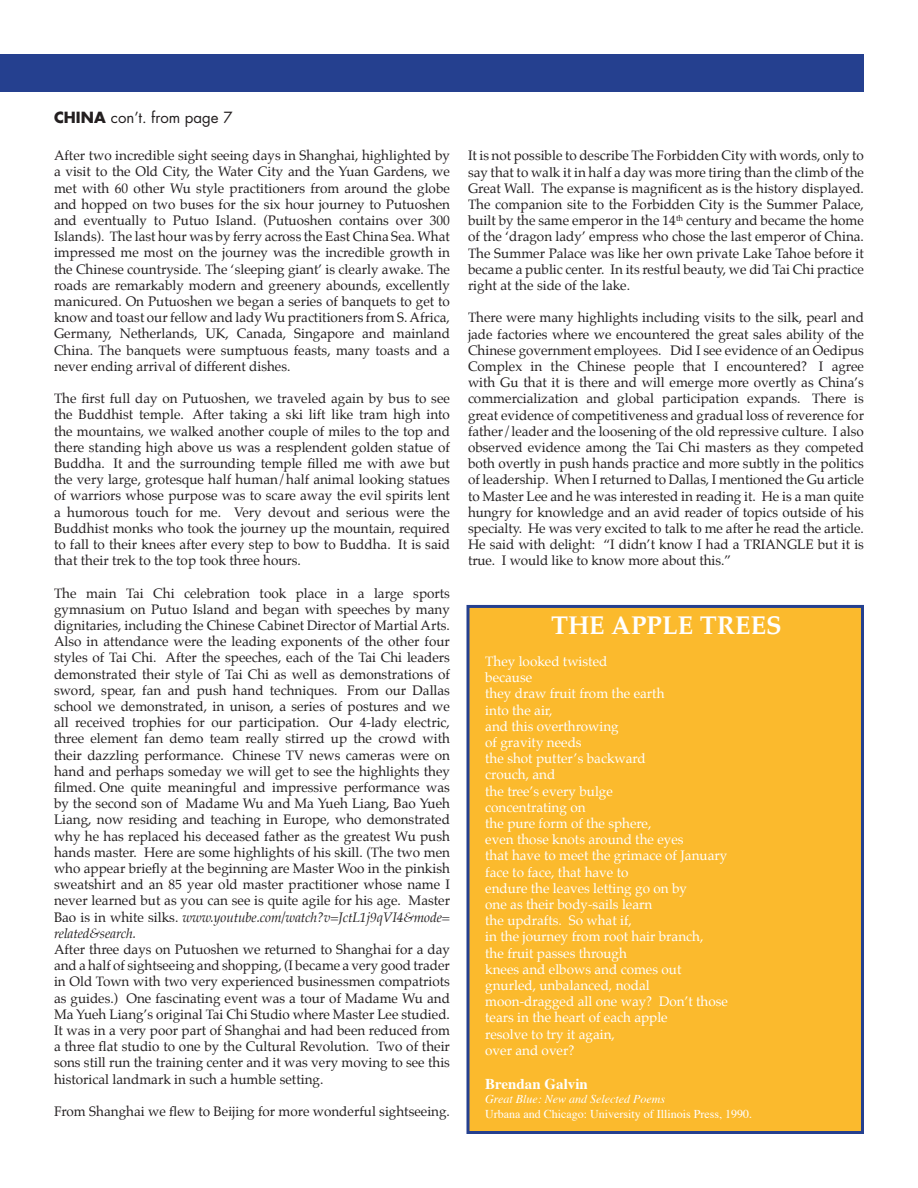
<style>
.page{position:relative;width:918px;height:1188px;background:#fff}
.page>*{position:absolute;margin:0;border:0;box-sizing:border-box;transform-origin:0 0}
.t1{font:700 25.5px "Palatino";color:#fff}
.t2{font:15px "Futura";color:#231f20}
.t3{font:700 15px "Times";color:#fff}
.t4{font:13.5px/16.2px "Palatino";color:#231f20;text-align:justify}
.t5{font:13.5px/16.2px "Palatino";color:#fff}
.t6{font:12px "Times";color:#fff}
.t7{font:italic 12px "Times";color:#fff}
.s1{font-weight:700}
.s2{font-style:italic}
</style>
<div class="page">
<div style="left:0;top:54px;width:864px;height:38px;background:#25408f"></div>
<div style="left:466px;top:605px;width:398px;height:529px;background:#fbba2d"></div>
<p class="t2" style="left:54px;top:108px;width:180px"><span class="s1">CHINA</span> con’t. from page 7</p>
<p class="t4" style="left:54px;top:149px;width:398px">After two incredible sight seeing days in Shanghai, highlighted by a visit to the Old City, the Water City and the Yuan Gardens, we met with 60 other Wu style practitioners from around the globe and hopped on two buses for the six hour journey to Putuoshen and eventually to Putuo Island. (Putuoshen contains over 300<br>Islands). The last hour was by ferry across the East China Sea. What impressed me most on the journey was the incredible growth in the Chinese countryside. The ‘sleeping giant’ is clearly awake. The roads are remarkably modern and greenery abounds, excellently manicured. On Putuoshen we began a series of banquets to get to know and toast our fellow and lady Wu practitioners from S. Africa, Germany, Netherlands, UK, Canada, Singapore and mainland China. The banquets were sumptuous feasts, many toasts and a never ending arrival of different dishes.</p>
<p class="t4" style="left:54px;top:392px;width:398px">The first full day on Putuoshen, we traveled again by bus to see the Buddhist temple. After taking a ski lift like tram high into the mountains, we walked another couple of miles to the top and there standing high above us was a resplendent golden statue of Buddha. It and the surrounding temple filled me with awe but the very large, grotesque half human/half animal looking statues of warriors whose purpose was to scare away the evil spirits lent a humorous touch for me. Very devout and serious were the Buddhist monks who took the journey up the mountain, required to fall to their knees after every step to bow to Buddha. It is said that their trek to the top took three hours.</p>
<p class="t4" style="left:54px;top:586px;width:398px">The main Tai Chi celebration took place in a large sports gymnasium on Putuo Island and began with speeches by many dignitaries, including the Chinese Cabinet Director of Martial Arts.<br>Also in attendance were the leading exponents of the other four styles of Tai Chi. After the speeches, each of the Tai Chi leaders demonstrated their style of Tai Chi as well as demonstrations of sword, spear, fan and push hand techniques. From our Dallas school we demonstrated, in unison, a series of postures and we all received trophies for our participation. Our 4-lady electric, three element fan demo team really stirred up the crowd with their dazzling performance. Chinese TV news cameras were on hand and perhaps someday we will get to see the highlights they filmed. One quite meaningful and impressive performance was by the second son of Madame Wu and Ma Yueh Liang, Bao Yueh Liang, now residing and teaching in Europe, who demonstrated why he has replaced his deceased father as the greatest Wu push hands master. Here are some highlights of his skill. (The two men who appear briefly at the beginning are Master Woo in the pinkish sweatshirt and an 85 year old master practitioner whose name I never learned but as you can see is quite agile for his age. Master Bao is in white silks. <span class="s2">www.youtube.com/watch?v=JctL1j9qVI4&amp;mode= related&amp;search.</span></p>
<p class="t4" style="left:54px;top:942px;width:398px">After three days on Putuoshen we returned to Shanghai for a day and a half of sightseeing and shopping, (I became a very good trader in Old Town with two very experienced businessmen compatriots as guides.) One fascinating event was a tour of Madame Wu and Ma Yueh Liang’s original Tai Chi Studio where Master Lee studied.<br>It was in a very poor part of Shanghai and had been reduced from a three flat studio to one by the Cultural Revolution. Two of their sons still run the training center and it was very moving to see this historical landmark in such a humble setting.</p>
<p class="t4" style="left:54px;top:1104px;width:398px">From Shanghai we flew to Beijing for more wonderful sightseeing.</p>
<p class="t4" style="left:468px;top:149px;width:398px">It is not possible to describe The Forbidden City with words, only to say that to walk it in half a day was more tiring than the climb of the Great Wall. The expanse is magnificent as is the history displayed.<br>The companion site to the Forbidden City is the Summer Palace, built by the same emperor in the 14<sup>th</sup> century and became the home of the ‘dragon lady’ empress who chose the last emperor of China.<br>The Summer Palace was like her own private Lake Tahoe before it became a public center. In its restful beauty, we did Tai Chi practice right at the side of the lake.</p>
<p class="t4" style="left:468px;top:311px;width:398px">There were many highlights including visits to the silk, pearl and jade factories where we encountered the great sales ability of the Chinese government employees. Did I see evidence of an Oedipus Complex in the Chinese people that I encountered? I agree with Gu that it is there and will emerge more overtly as China’s commercialization and global participation expands. There is great evidence of competitiveness and gradual loss of reverence for father/leader and the loosening of the old repressive culture. I also observed evidence among the Tai Chi masters as they competed both overtly in push hands practice and more subtly in the politics of leadership. When I returned to Dallas, I mentioned the Gu article to Master Lee and he was interested in reading it. He is a man quite hungry for knowledge and an avid reader of topics outside of his specialty. He was very excited to talk to me after he read the article.<br>He said with delight: “I didn’t know I had a TRIANGLE but it is true. I would like to know more about this.”</p>
<h1 class="t1" style="left:551px;top:609px;width:232px">THE APPLE TREES</h1>
<p class="t5" style="left:485px;top:654px;width:244px">They looked twisted<br>because<br>they draw fruit from the earth<br>into the air,<br>and this overthrowing<br>of gravity needs<br>the shot putter’s backward<br>crouch, and<br>the tree’s every bulge<br>concentrating on<br>the pure form of the sphere,<br>even those knots around the eyes<br>that have to meet the grimace of January face to face, that have to<br>endure the leaves letting go on by<br>one as their body-sails learn<br>the updrafts. So what if,<br>in the journey from root hair branch,<br>the fruit passes through<br>knees and elbows and comes out gnurled, unbalanced, nodal moon-dragged all one way? Don’t those tears in the heart of each apple<br>resolve to try it again,<br>over and over?</p>
<p class="t3" style="left:485px;top:1070px;width:104px">Brendan Galvin</p>
<p class="t7" style="left:485px;top:1089px;width:181px">Great Blue: New and Selected Poems</p>
<p class="t6" style="left:485px;top:1103px;width:268px">Urbana and Chicago: University of Illinois Press, 1990.</p>
</div>
